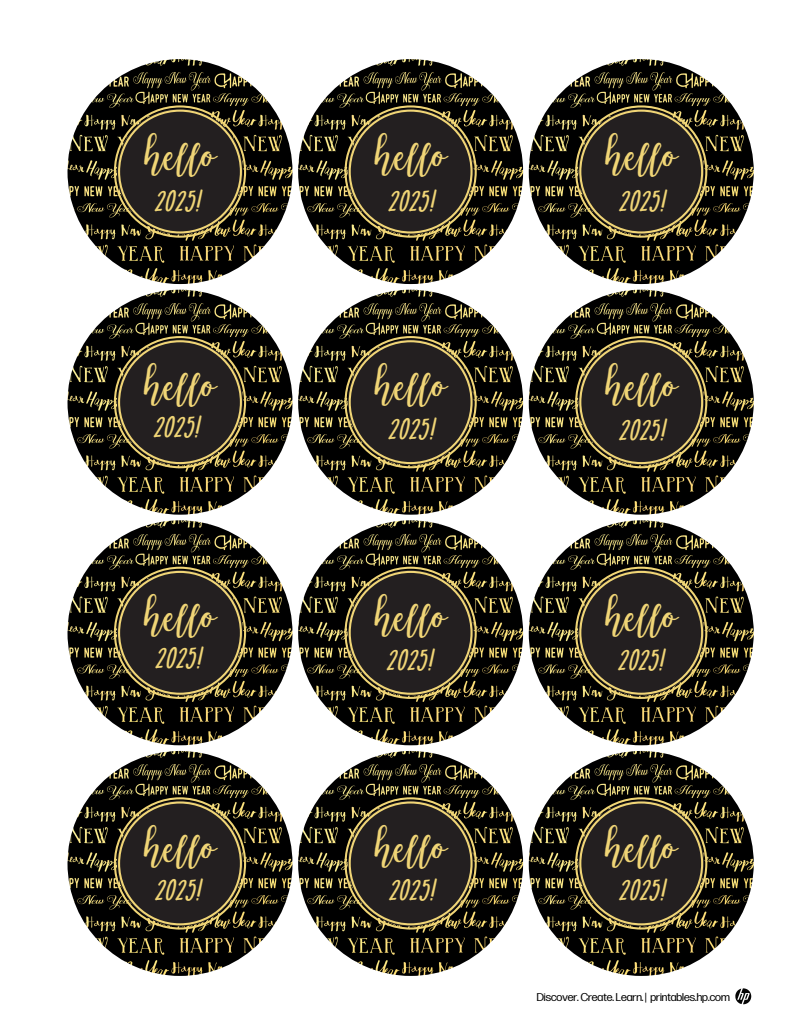
<style>
.page{position:relative;width:810px;height:1035px;background:#fff}
.page>*{position:absolute;margin:0;border:0;box-sizing:border-box;transform-origin:0 0}
.t1{font:48.75px "Mademoiselle";letter-spacing:.02em;color:#f0d576}
.t2{font:italic 30px "Just Another Hand";color:#f0d576}
.t3{font:11.25px "Forma DJR Display";color:#000}
.s1{font-style:inherit}
</style>
<div class="page">
<img style="left:68px;top:59px;width:224px;height:225px;border-radius:112px">
<img style="left:298px;top:59px;width:225px;height:225px;border-radius:112px">
<img style="left:529px;top:59px;width:225px;height:225px;border-radius:112px">
<img style="left:68px;top:290px;width:224px;height:225px;border-radius:112px">
<img style="left:298px;top:290px;width:225px;height:225px;border-radius:112px">
<img style="left:529px;top:290px;width:225px;height:225px;border-radius:112px">
<img style="left:68px;top:520px;width:224px;height:225px;border-radius:112px">
<img style="left:298px;top:520px;width:225px;height:225px;border-radius:112px">
<img style="left:529px;top:520px;width:225px;height:225px;border-radius:112px">
<img style="left:68px;top:751px;width:224px;height:225px;border-radius:112px">
<img style="left:298px;top:751px;width:225px;height:225px;border-radius:112px">
<img style="left:529px;top:751px;width:225px;height:225px;border-radius:112px">
<div style="left:117px;top:109px;width:126px;height:126px;background:#231f20;border-radius:50%"></div>
<div style="left:118px;top:110px;width:124px;height:124px;border:2px solid #f0d576;border-radius:50%"></div>
<div style="left:348px;top:109px;width:126px;height:126px;background:#231f20;border-radius:50%"></div>
<div style="left:349px;top:110px;width:124px;height:124px;border:2px solid #f0d576;border-radius:50%"></div>
<div style="left:578px;top:109px;width:126px;height:126px;background:#231f20;border-radius:50%"></div>
<div style="left:579px;top:110px;width:124px;height:124px;border:2px solid #f0d576;border-radius:50%"></div>
<div style="left:117px;top:339px;width:126px;height:126px;background:#231f20;border-radius:50%"></div>
<div style="left:118px;top:340px;width:124px;height:124px;border:2px solid #f0d576;border-radius:50%"></div>
<div style="left:348px;top:339px;width:126px;height:126px;background:#231f20;border-radius:50%"></div>
<div style="left:349px;top:340px;width:124px;height:124px;border:2px solid #f0d576;border-radius:50%"></div>
<div style="left:578px;top:339px;width:126px;height:126px;background:#231f20;border-radius:50%"></div>
<div style="left:579px;top:340px;width:124px;height:124px;border:2px solid #f0d576;border-radius:50%"></div>
<div style="left:117px;top:570px;width:126px;height:126px;background:#231f20;border-radius:50%"></div>
<div style="left:118px;top:571px;width:124px;height:124px;border:2px solid #f0d576;border-radius:50%"></div>
<div style="left:348px;top:570px;width:126px;height:126px;background:#231f20;border-radius:50%"></div>
<div style="left:349px;top:571px;width:124px;height:124px;border:2px solid #f0d576;border-radius:50%"></div>
<div style="left:578px;top:570px;width:126px;height:126px;background:#231f20;border-radius:50%"></div>
<div style="left:579px;top:571px;width:124px;height:124px;border:2px solid #f0d576;border-radius:50%"></div>
<div style="left:117px;top:800px;width:126px;height:126px;background:#231f20;border-radius:50%"></div>
<div style="left:118px;top:801px;width:124px;height:124px;border:2px solid #f0d576;border-radius:50%"></div>
<div style="left:348px;top:800px;width:126px;height:126px;background:#231f20;border-radius:50%"></div>
<div style="left:349px;top:801px;width:124px;height:124px;border:2px solid #f0d576;border-radius:50%"></div>
<div style="left:578px;top:800px;width:126px;height:126px;background:#231f20;border-radius:50%"></div>
<div style="left:579px;top:801px;width:124px;height:124px;border:2px solid #f0d576;border-radius:50%"></div>
<img style="left:735px;top:988px;width:17px;height:17px">
<p class="t1" style="left:145px;top:128px;width:72px">hello</p>
<p class="t2" style="left:154px;top:184px;width:57px">202<span class="s1">5</span>!</p>
<p class="t1" style="left:375px;top:128px;width:72px">hello</p>
<p class="t1" style="left:606px;top:128px;width:72px">hello</p>
<p class="t2" style="left:388px;top:184px;width:57px">202<span class="s1">5</span>!</p>
<p class="t2" style="left:618px;top:184px;width:57px">202<span class="s1">5</span>!</p>
<p class="t1" style="left:145px;top:359px;width:72px">hello</p>
<p class="t1" style="left:375px;top:359px;width:72px">hello</p>
<p class="t1" style="left:606px;top:359px;width:72px">hello</p>
<p class="t2" style="left:153px;top:410px;width:57px">202<span class="s1">5</span>!</p>
<p class="t2" style="left:388px;top:412px;width:57px">202<span class="s1">5</span>!</p>
<p class="t2" style="left:618px;top:413px;width:57px">202<span class="s1">5</span>!</p>
<p class="t1" style="left:145px;top:589px;width:72px">hello</p>
<p class="t1" style="left:375px;top:589px;width:72px">hello</p>
<p class="t1" style="left:606px;top:589px;width:72px">hello</p>
<p class="t2" style="left:155px;top:641px;width:57px">202<span class="s1">5</span>!</p>
<p class="t2" style="left:386px;top:643px;width:57px">202<span class="s1">5</span>!</p>
<p class="t2" style="left:617px;top:643px;width:57px">202<span class="s1">5</span>!</p>
<p class="t1" style="left:144px;top:820px;width:72px">hello</p>
<p class="t1" style="left:375px;top:820px;width:72px">hello</p>
<p class="t1" style="left:606px;top:820px;width:72px">hello</p>
<p class="t2" style="left:154px;top:874px;width:57px">202<span class="s1">5</span>!</p>
<p class="t2" style="left:388px;top:874px;width:57px">202<span class="s1">5</span>!</p>
<p class="t2" style="left:618px;top:874px;width:57px">202<span class="s1">5</span>!</p>
<p class="t3" style="left:537px;top:989px;width:195px">Discover. Create. Learn. | printables.hp.com</p>
</div>
